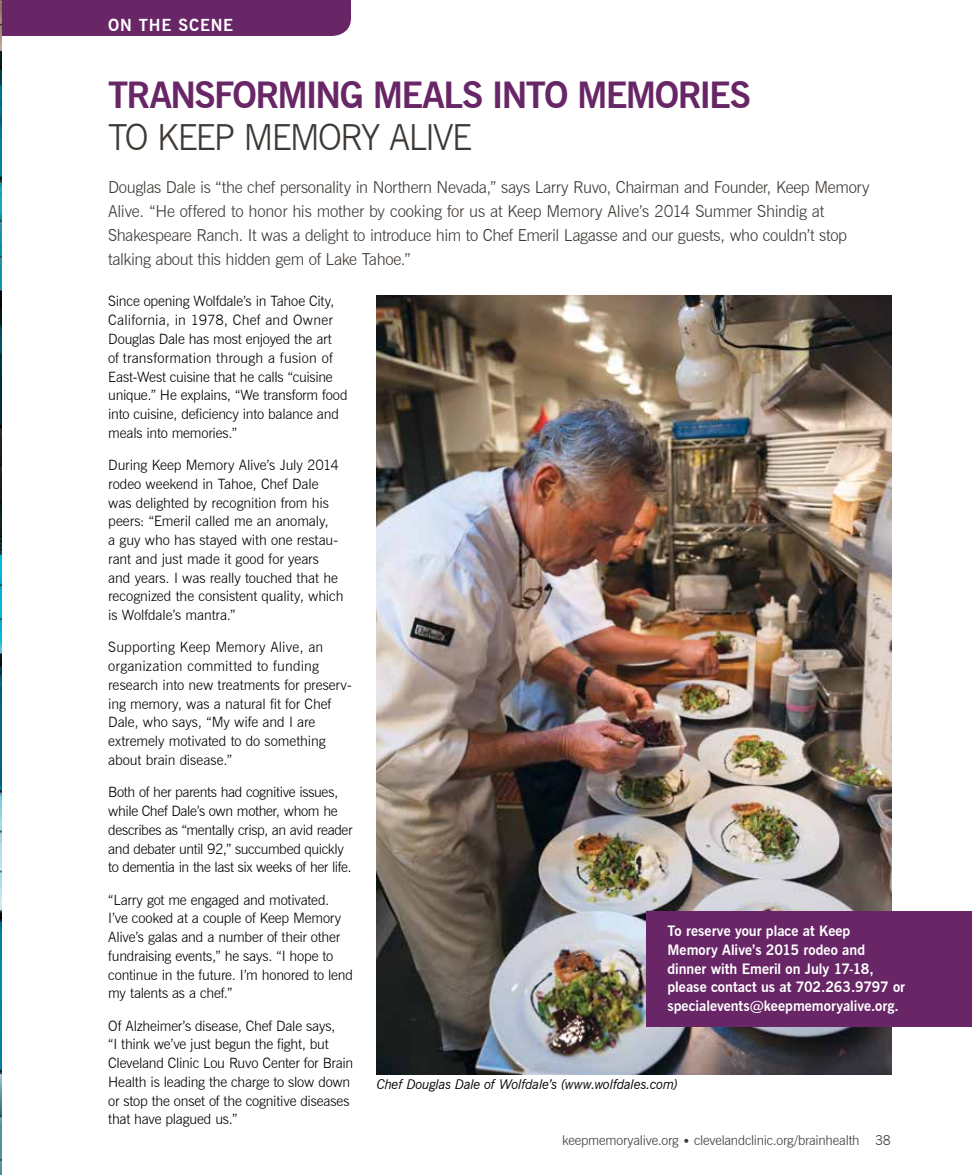
<style>
.page{position:relative;width:972px;height:1175px;background:#fff}
.page>*{position:absolute;margin:0;border:0;box-sizing:border-box;transform-origin:0 0}
.t1{font:700 36px "News Gothic BT";letter-spacing:-.045em;color:#682666}
.t2{font:300 36px "News Gothic BT";letter-spacing:-.05em;color:#3e3935}
.t3{font:300 16.5px/24px "News Gothic BT";letter-spacing:-.02em;color:#3e3935}
.t4{font:700 16.5px "News Gothic BT";letter-spacing:.05em;color:#fff}
.t5{font:300 14.25px/18.8px "News Gothic BT";letter-spacing:-.01em;color:#000}
.t6{font:700 14.25px/18.8px "News Gothic BT";color:#fff}
.t7{font:300 13.5px "News Gothic BT";letter-spacing:-.01em;color:#3e3935}
.t8{font:italic 13.5px "News Gothic BT";letter-spacing:-.02em;color:#000}
</style>
<div class="page">
<img style="left:0;top:36px;width:2px;height:1137px">
<img style="left:377px;top:296px;width:514px;height:778px">
<div style="left:646px;top:911px;width:326px;height:115px;background:#682666"></div>
<div style="left:0;top:0;width:351px;height:36px;background:#682666"></div>
<p class="t4" style="left:108px;top:15px;width:127px">ON THE SCENE</p>
<h1 class="t1" style="left:108px;top:74px;width:644px">TRANSFORMING MEALS INTO MEMORIES</h1>
<h1 class="t2" style="left:108px;top:116px;width:365px">TO KEEP MEMORY ALIVE</h1>
<p class="t3" style="left:108px;top:175px;width:763px">Douglas Dale is “the chef personality in Northern Nevada,” says Larry Ruvo, Chairman and Founder, Keep Memory Alive. “He offered to honor his mother by cooking for us at Keep Memory Alive’s 2014 Summer Shindig at Shakespeare Ranch. It was a delight to introduce him to Chef Emeril Lagasse and our guests, who couldn’t stop talking about this hidden gem of Lake Tahoe.”</p>
<p class="t5" style="left:108px;top:292px;width:241px">Since opening Wolfdale’s in Tahoe City, California, in 1978, Chef and Owner Douglas Dale has most enjoyed the art<br>of transformation through a fusion of East-West cuisine that he calls “cuisine unique.” He explains, “We transform food into cuisine, deficiency into balance and meals into memories.”</p>
<p class="t5" style="left:108px;top:455px;width:237px">During Keep Memory Alive’s July 2014 rodeo weekend in Tahoe, Chef Dale was delighted by recognition from his peers: “Emeril called me an anomaly,<br>a guy who has stayed with one restau&shy;rant and just made it good for years and years. I was really touched that he recognized the consistent quality, which is Wolfdale’s mantra.”</p>
<p class="t5" style="left:108px;top:638px;width:245px">Supporting Keep Memory Alive, an organization committed to funding research into new treatments for preserv&shy;ing memory, was a natural fit for Chef Dale, who says, “My wife and I are extremely motivated to do something about brain disease.”</p>
<p class="t5" style="left:108px;top:782px;width:246px">Both of her parents had cognitive issues, while Chef Dale’s own mother, whom he describes as “mentally crisp, an avid reader and debater until 92,” succumbed quickly to dementia in the last six weeks of her life.</p>
<p class="t5" style="left:108px;top:890px;width:246px">“Larry got me engaged and motivated.<br>I’ve cooked at a couple of Keep Memory Alive’s galas and a number of their other fundraising events,” he says. “I hope to continue in the future. I’m honored to lend my talents as a chef.”</p>
<p class="t5" style="left:108px;top:1016px;width:247px">Of Alzheimer’s disease, Chef Dale says,<br>“I think we’ve just begun the fight, but Cleveland Clinic Lou Ruvo Center for Brain Health is leading the charge to slow down or stop the onset of the cognitive diseases that have plagued us.”</p>
<p class="t6" style="left:668px;top:921px;width:239px">To reserve your place at Keep<br>Memory Alive’s 2015 rodeo and dinner with Emeril on July 17-18, please contact us at 702.263.9797 or specialevents@keepmemoryalive.org.</p>
<p class="t8" style="left:377px;top:1076px;width:303px">Chef Douglas Dale of Wolfdale’s (www.wolfdales.com)</p>
<p class="t7" style="left:562px;top:1131px;width:330px">keepmemoryalive.org • clevelandclinic.org/brainhealth 38</p>
</div>
